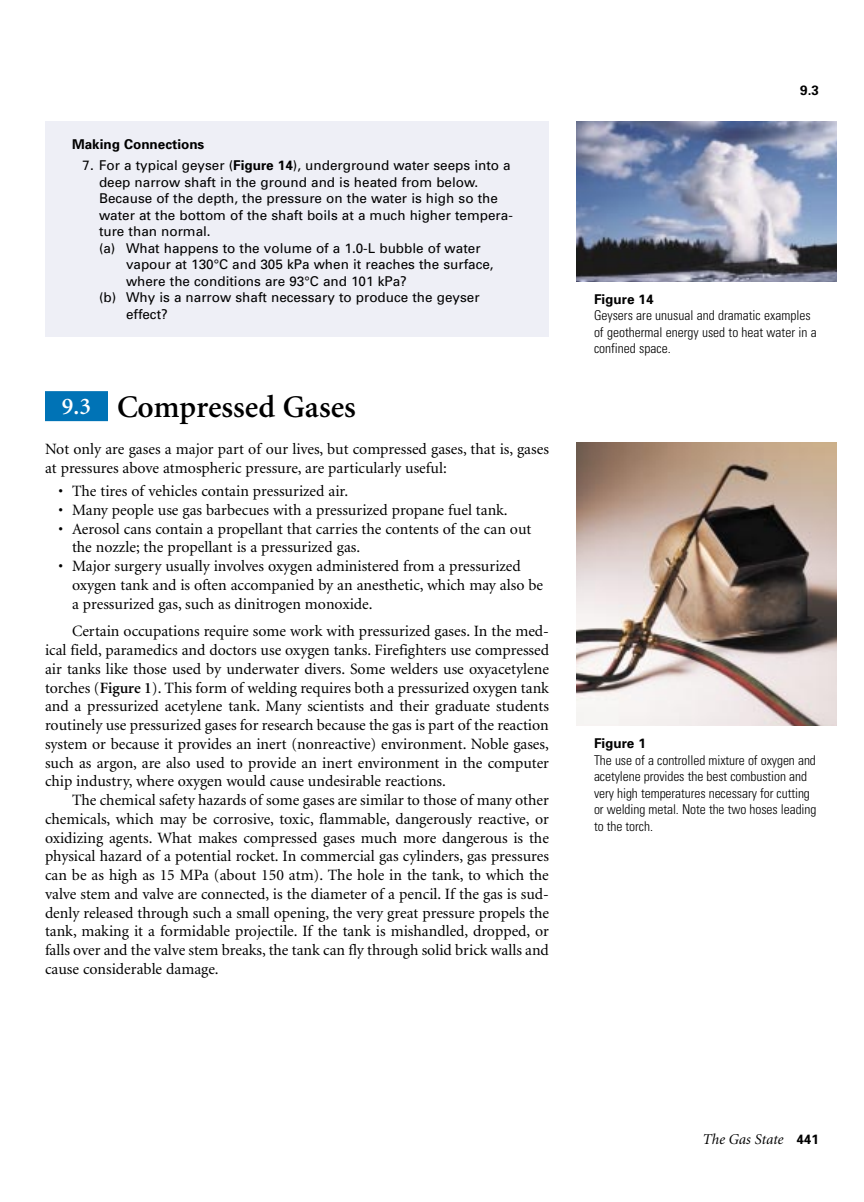
<style>
.page{position:relative;width:864px;height:1202px;background:#fff}
.page>*{position:absolute;margin:0;border:0;box-sizing:border-box;transform-origin:0 0}
.t1{font:600 31.5px "Minion";color:#000}
.t2{font:15.75px/18.8px "Minion";color:#000}
.t3{font:italic 15px "Minion";color:#000}
.t4{font:13.5px/16.5px "Univers";color:#000}
.t5{font:300 condensed 13.5px/16.5px "Univers";letter-spacing:-.005em;color:#000}
.t6{font:700 13.5px "Univers";color:#000}
.s1{font-weight:700}
.s2{font-size:24px;color:#fff}
.s3{font-weight:600}
.s4{font-family:"Univers";font-weight:700;font-style:normal;font-size:13.5px}
</style>
<div class="page">
<div style="left:45px;top:391px;width:63px;height:30px;background:#0073b6"></div>
<div style="left:45px;top:122px;width:504px;height:215px;background:#eeeff6"></div>
<img style="left:576px;top:122px;width:261px;height:159px">
<img style="left:576px;top:442px;width:261px;height:284px">
<p class="t6" style="left:72px;top:139px;width:134px">Making Connections</p>
<p class="t4" style="left:99px;top:158px;width:415px;text-indent:-17px">7. For a typical geyser (<span class="s1">Figure 14</span>), underground water seeps into a deep narrow shaft in the ground and is heated from below.<br>Because of the depth, the pressure on the water is high so the water at the bottom of the shaft boils at a much higher tempera&shy;ture than normal.<br>(a) What happens to the volume of a 1.0-L bubble of water</p>
<p class="t4" style="left:126px;top:257px;width:369px">vapour at 130°C and 305 kPa when it reaches the surface,</p>
<p class="t4" style="left:126px;top:274px;width:283px">where the conditions are 93°C and 101 kPa?</p>
<p class="t4" style="left:99px;top:290px;width:382px">(b) Why is a narrow shaft necessary to produce the geyser</p>
<p class="t4" style="left:126px;top:307px;width:43px">effect?</p>
<h1 class="t1" style="left:62px;top:395px;width:295px"><span class="s2">9.3</span> Compressed Gases</h1>
<p class="t2" style="left:45px;top:441px;width:505px">Not only are gases a major part of our lives, but compressed gases, that is, gases at pressures above atmospheric pressure, are particularly useful:</p>
<p class="t2" style="left:58px;top:483px;width:291px">• The tires of vehicles contain pressurized air.</p>
<p class="t2" style="left:58px;top:501px;width:451px">• Many people use gas barbecues with a pressurized propane fuel tank.</p>
<p class="t2" style="left:72px;top:520px;width:461px;text-indent:-14px">• Aerosol cans contain a propellant that carries the contents of the can out the nozzle; the propellant is a pressurized gas.</p>
<p class="t2" style="left:72px;top:558px;width:473px;text-indent:-14px">• Major surgery usually involves oxygen administered from a pressurized oxygen tank and is often accompanied by an anesthetic, which may also be a pressurized gas, such as dinitrogen monoxide.</p>
<p class="t2" style="left:45px;top:623px;width:506px;text-align:justify;text-indent:27px">Certain occupations require some work with pressurized gases. In the med&shy;ical field, paramedics and doctors use oxygen tanks. Firefighters use compressed air tanks like those used by underwater divers. Some welders use oxyacetylene torches (<span class="s3">Figure 1</span>). This form of welding requires both a pressurized oxygen tank and a pressurized acetylene tank. Many scientists and their graduate students routinely use pressurized gases for research because the gas is part of the reaction system or because it provides an inert (nonreactive) environment. Noble gases, such as argon, are also used to provide an inert environment in the computer chip industry, where oxygen would cause undesirable reactions.</p>
<p class="t2" style="left:45px;top:792px;width:506px;text-align:justify;text-indent:27px">The chemical safety hazards of some gases are similar to those of many other chemicals, which may be corrosive, toxic, flammable, dangerously reactive, or oxidizing agents. What makes compressed gases much more dangerous is the physical hazard of a potential rocket. In commercial gas cylinders, gas pressures can be as high as 15 MPa (about 150 atm). The hole in the tank, to which the valve stem and valve are connected, is the diameter of a pencil. If the gas is sud&shy;denly released through such a small opening, the very great pressure propels the tank, making it a formidable projectile. If the tank is mishandled, dropped, or falls over and the valve stem breaks, the tank can fly through solid brick walls and cause considerable damage.</p>
<p class="t6" style="left:800px;top:85px;width:20px">9.3</p>
<p class="t6" style="left:594px;top:294px;width:61px">Figure 14</p>
<p class="t5" style="left:594px;top:308px;width:224px">Geysers are unusual and dramatic examples of geothermal energy used to heat water in a confined space.</p>
<p class="t6" style="left:594px;top:738px;width:54px">Figure 1</p>
<p class="t5" style="left:594px;top:753px;width:224px">The use of a controlled mixture of oxygen and acetylene provides the best combustion and very high temperatures necessary for cutting or welding metal. Note the two hoses leading to the torch.</p>
<p class="t3" style="left:702px;top:1132px;width:118px">The Gas State <span class="s4">441</span></p>
</div>
